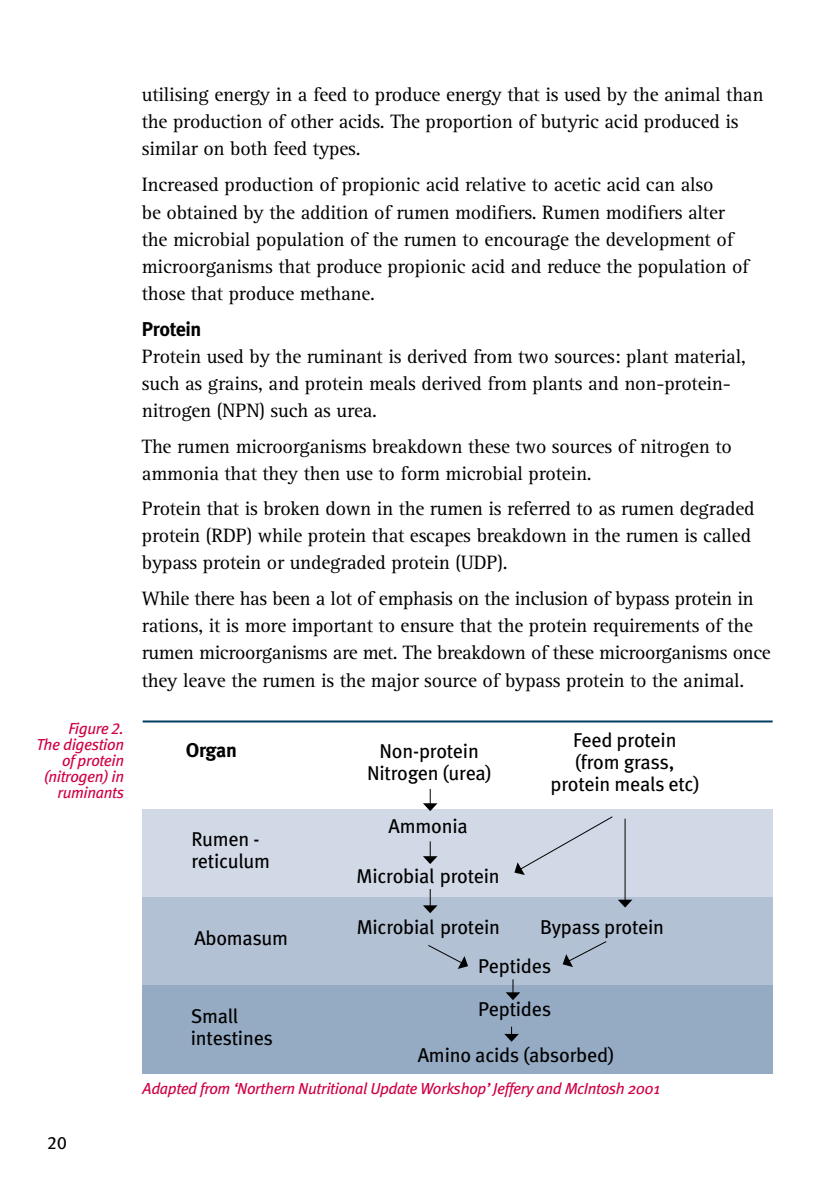
<style>
.page{position:relative;width:840px;height:1191px;background:#fff}
.page>*{position:absolute;margin:0;border:0;box-sizing:border-box;transform-origin:0 0}
.t1{font:20px/27px "Rotis Serif";letter-spacing:-.01em;color:#000}
.t2{font:20px/22px "Meta";letter-spacing:-.01em;color:#000;text-align:center}
.t3{font:700 20px "Meta";letter-spacing:-.02em;color:#000}
.t4{font:18px "Meta Book Expert";color:#000}
.t5{font:italic 16px/16px "Meta";letter-spacing:-.02em;color:#d00043;text-align:right}
.s1{font-family:"Meta Book Italic Expert";font-style:normal}
</style>
<div class="page">
<div style="left:143px;top:983px;width:629px;height:91px;background:#95aac3"></div>
<div style="left:143px;top:809px;width:629px;height:88px;background:#d0d9e5"></div>
<hr style="left:143px;top:720px;width:629px;height:2px;background:#003d61">
<div style="left:143px;top:897px;width:629px;height:87px;background:#b3c1d4"></div>
<svg style="left:423px;top:789px;width:14px;height:22px"></svg>
<svg style="left:423px;top:841px;width:14px;height:23px"></svg>
<svg style="left:423px;top:889px;width:14px;height:24px"></svg>
<svg style="left:505px;top:979px;width:15px;height:21px"></svg>
<svg style="left:504px;top:1026px;width:14px;height:15px"></svg>
<svg style="left:562px;top:941px;width:45px;height:26px"></svg>
<svg style="left:428px;top:945px;width:40px;height:24px"></svg>
<hr style="left:624px;top:818px;width:1px;height:82px;background:#000">
<svg style="left:618px;top:899px;width:14px;height:8px"></svg>
<svg style="left:514px;top:816px;width:99px;height:59px"></svg>
<p class="t5" style="left:36px;top:720px;width:89px">Figure <span class="s1">2</span>.<br>The digestion of protein (nitrogen) in ruminants</p>
<p class="t4" style="left:47px;top:1132px;width:21px">20</p>
<p class="t1" style="left:142px;top:81px;width:622px">utilising energy in a feed to produce energy that is used by the animal than the production of other acids. The proportion of butyric acid produced is similar on both feed types.</p>
<p class="t1" style="left:142px;top:171px;width:608px">Increased production of propionic acid relative to acetic acid can also<br>be obtained by the addition of rumen modifiers. Rumen modifiers alter the microbial population of the rumen to encourage the development of microorganisms that produce propionic acid and reduce the population of those that produce methane.</p>
<p class="t3" style="left:142px;top:317px;width:61px">Protein</p>
<p class="t1" style="left:142px;top:344px;width:605px">Protein used by the ruminant is derived from two sources: plant material, such as grains, and protein meals derived from plants and non-protein&shy;nitrogen (NPN) such as urea.</p>
<p class="t1" style="left:142px;top:433px;width:591px">The rumen microorganisms breakdown these two sources of nitrogen to ammonia that they then use to form microbial protein.</p>
<p class="t1" style="left:142px;top:496px;width:613px">Protein that is broken down in the rumen is referred to as rumen degraded protein (RDP) while protein that escapes breakdown in the rumen is called bypass protein or undegraded protein (UDP).</p>
<p class="t1" style="left:142px;top:585px;width:630px">While there has been a lot of emphasis on the inclusion of bypass protein in rations, it is more important to ensure that the protein requirements of the rumen microorganisms are met. The breakdown of these microorganisms once they leave the rumen is the major source of bypass protein to the animal.</p>
<p class="t3" style="left:186px;top:738px;width:53px">Organ</p>
<p class="t2" style="left:367px;top:739px;width:126px">Non-protein<br>Nitrogen (urea)</p>
<p class="t2" style="left:550px;top:728px;width:150px">Feed protein (from grass, protein meals etc)</p>
<p class="t2" style="left:191px;top:827px;width:80px;text-align:left">Rumen - reticulum</p>
<p class="t2" style="left:388px;top:815px;width:81px">Ammonia</p>
<p class="t2" style="left:356px;top:864px;width:145px">Microbial protein</p>
<p class="t2" style="left:194px;top:926px;width:95px">Abomasum</p>
<p class="t2" style="left:356px;top:915px;width:145px">Microbial protein</p>
<p class="t2" style="left:540px;top:915px;width:125px">Bypass protein</p>
<p class="t2" style="left:478px;top:955px;width:74px">Peptides</p>
<p class="t2" style="left:191px;top:1004px;width:84px;text-align:left">Small intestines</p>
<p class="t2" style="left:478px;top:998px;width:74px">Peptides</p>
<p class="t2" style="left:417px;top:1044px;width:198px">Amino acids (absorbed)</p>
<p class="t5" style="left:143px;top:1080px;width:519px">Adapted from ‘Northern Nutritional Update Workshop’ Jeffery and McIntosh 2001</p>
</div>
